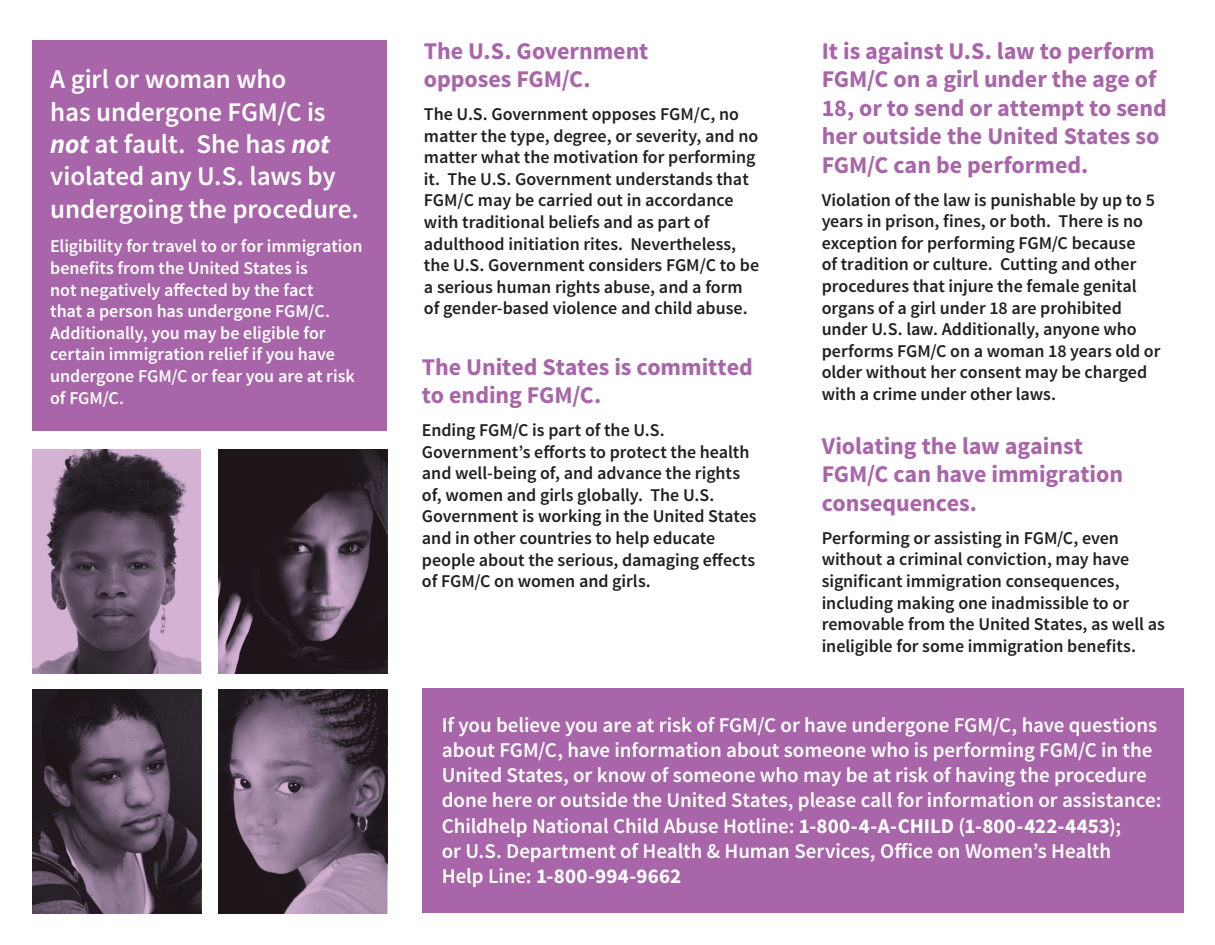
<style>
.page{position:relative;width:1215px;height:945px;background:#fff}
.page>*{position:absolute;margin:0;border:0;box-sizing:border-box;transform-origin:0 0}
.t1{font:600 27px/32.4px "Source Sans Pro";letter-spacing:-.005em;color:#fff}
.t2{font:700 24px/28.5px "Source Sans Pro";letter-spacing:-.005em;color:#a965a9}
.t3{font:600 21px/25.2px "Source Sans Pro";letter-spacing:-.005em;color:#fff}
.t4{font:600 18px/21.6px "Source Sans Pro";color:#231f20}
.t5{font:600 18px/21.6px "Source Sans Pro";letter-spacing:-.005em;color:#fff}
.s1{font-weight:700;font-style:italic}
.s2{font-weight:700}
</style>
<div class="page">
<div style="left:32px;top:40px;width:355px;height:391px;background:#a965a9"></div>
<div style="left:422px;top:688px;width:762px;height:226px;background:#a965a9"></div>
<svg style="left:32px;top:449px;width:169px;height:224px;background:#7d697e"></svg>
<svg style="left:218px;top:449px;width:169px;height:224px;background:#372c36"></svg>
<svg style="left:218px;top:689px;width:169px;height:225px;background:#655466"></svg>
<svg style="left:32px;top:689px;width:169px;height:225px;background:#483b49"></svg>
<p class="t1" style="left:50px;top:64px;width:310px">A girl or woman who<br>has undergone FGM/C is <span class="s1">not</span> at fault. She has <span class="s1">not </span>violated any U.S. laws by undergoing the procedure.</p>
<p class="t5" style="left:50px;top:236px;width:314px">Eligibility for travel to or for immigration benefits from the United States is<br>not negatively affected by the fact<br>that a person has undergone FGM/C.<br>Additionally, you may be eligible for certain immigration relief if you have undergone FGM/C or fear you are at risk of FGM/C.</p>
<p class="t2" style="left:424px;top:37px;width:226px">The U.S. Government opposes FGM/C.</p>
<p class="t4" style="left:424px;top:104px;width:337px">The U.S. Government opposes FGM/C, no matter the type, degree, or severity, and no matter what the motivation for performing it. The U.S. Government understands that FGM/C may be carried out in accordance with traditional beliefs and as part of adulthood initiation rites. Nevertheless, the U.S. Government considers FGM/C to be a serious human rights abuse, and a form of gender-based violence and child abuse.</p>
<p class="t2" style="left:422px;top:353px;width:332px">The United States is committed to ending FGM/C.</p>
<p class="t4" style="left:422px;top:420px;width:336px">Ending FGM/C is part of the U.S.<br>Government’s efforts to protect the health and well-being of, and advance the rights of, women and girls globally. The U.S.<br>Government is working in the United States and in other countries to help educate people about the serious, damaging effects of FGM/C on women and girls.</p>
<p class="t2" style="left:822px;top:37px;width:347px">It is against U.S. law to perform<br>FGM/C on a girl under the age of<br>18, or to send or attempt to send her outside the United States so<br>FGM/C can be performed.</p>
<p class="t4" style="left:822px;top:189px;width:340px">Violation of the law is punishable by up to 5 years in prison, fines, or both. There is no exception for performing FGM/C because<br>of tradition or culture. Cutting and other procedures that injure the female genital organs of a girl under 18 are prohibited under U.S. law. Additionally, anyone who performs FGM/C on a woman 18 years old or older without her consent may be charged with a crime under other laws.</p>
<p class="t2" style="left:822px;top:432px;width:303px">Violating the law against<br>FGM/C can have immigration consequences.</p>
<p class="t4" style="left:822px;top:527px;width:345px">Performing or assisting in FGM/C, even without a criminal conviction, may have significant immigration consequences, including making one inadmissible to or removable from the United States, as well as ineligible for some immigration benefits.</p>
<p class="t3" style="left:442px;top:713px;width:721px">If you believe you are at risk of FGM/C or have undergone FGM/C, have questions about FGM/C, have information about someone who is performing FGM/C in the United States, or know of someone who may be at risk of having the procedure done here or outside the United States, please call for information or assistance:</p>
<p class="t3" style="left:442px;top:814px;width:681px">Childhelp National Child Abuse Hotline: <span class="s2">1-800-4-A-CHILD</span> (<span class="s2">1-800-422-4453</span>); or U.S. Department of Health &amp; Human Services, Office on Women’s Health<br>Help Line: <span class="s2">1-800-994-9662</span></p>
</div>
